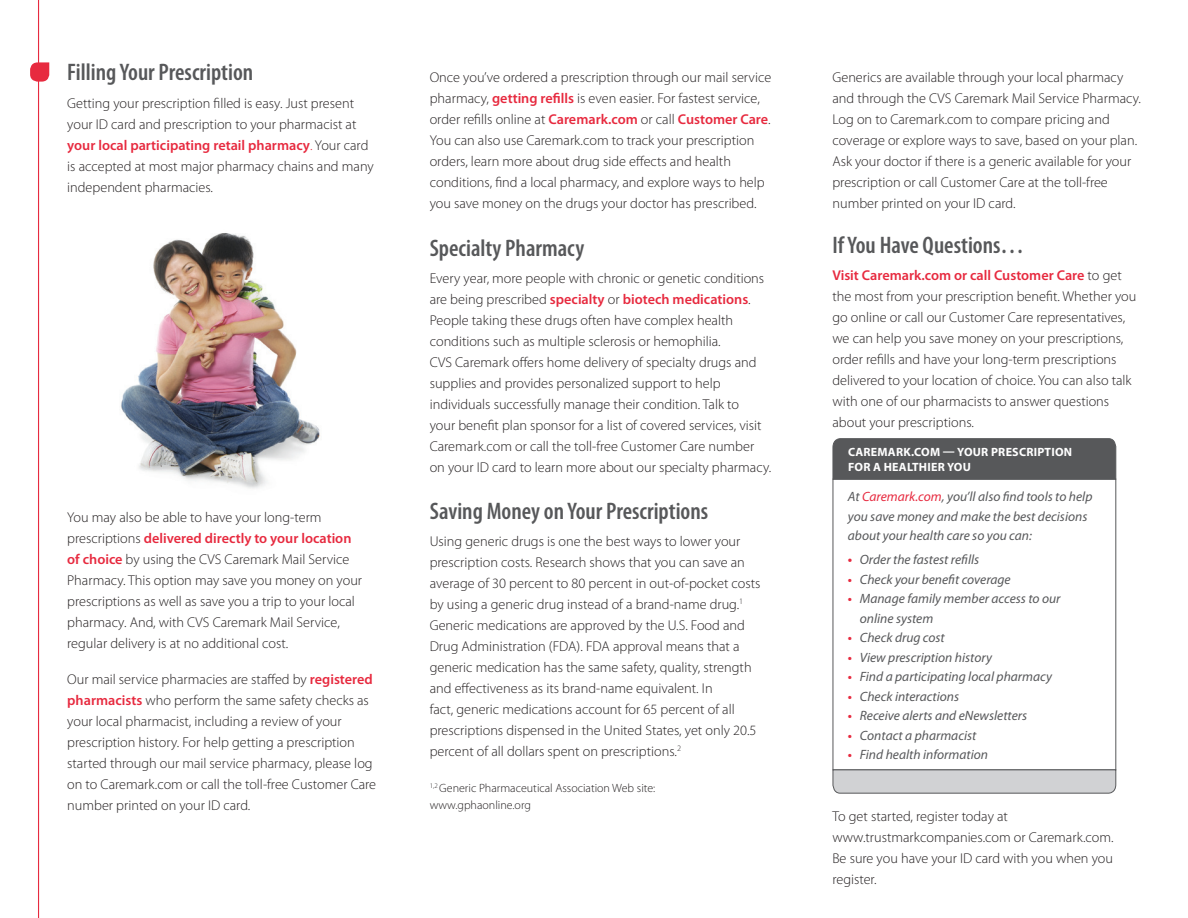
<style>
.page{position:relative;width:1188px;height:918px;background:#fff}
.page>*{position:absolute;margin:0;border:0;box-sizing:border-box;transform-origin:0 0}
.Body_Copy_BLK{font:600 condensed 24px "Myriad Pro";color:#57585a}
.Head_Cnds_GREY{font:600 condensed 24px "Myriad Pro";color:#57585a}
.Body_Copy_BLK-2{font:300 14.25px/21px "Myriad Pro";color:#231f20}
.Call-Outs_LEGAL{font:italic 13.5px/19.5px "Myriad Pro";color:#57585a}
.Body_Copy_BLK-3{font:300 12px/16.5px "Myriad Pro";color:#231f20}
.Call_Out_Header{font:700 12px/15px "Myriad Pro";letter-spacing:.02em;color:#fff}
.s1{font-weight:600;color:#e72a3f}
.s2{color:#e72a3f}
.s3{font-weight:600;font-style:normal;font-size:14.25px;color:#e72a3f}
.s4{font-weight:600;font-style:normal;color:#e72a3f}
</style>
<div class="page">
<div style="left:833px;top:479px;width:283px;height:291px;border:1px solid #57585a"></div>
<svg style="left:832px;top:769px;width:285px;height:25px;background:#c6c7c9"></svg>
<div style="left:832px;top:438px;width:285px;height:42px;background:#57585a"></div>
<hr style="left:38px;top:0;width:1px;height:918px;background:#e72a3f">
<svg style="left:30px;top:62px;width:19px;height:20px"></svg>
<img style="left:120px;top:233px;width:200px;height:256px">
<p class="Head_Cnds_GREY" style="left:67px;top:59px;width:188px">Filling Your Prescription</p>
<p class="Body_Copy_BLK-2" style="left:67px;top:93px;width:308px">Getting your prescription filled is easy. Just present your ID card and prescription to your pharmacist at <span class="s1">your local participating retail pharmacy</span><span class="s2">.</span> Your card is accepted at most major pharmacy chains and many independent pharmacies.</p>
<p class="Body_Copy_BLK-2" style="left:67px;top:507px;width:296px">You may also be able to have your long-term prescriptions <span class="s1">delivered directly to your location of choice</span> by using the CVS Caremark Mail Service Pharmacy. This option may save you money on your prescriptions as well as save you a trip to your local pharmacy. And, with CVS Caremark Mail Service, regular delivery is at no additional cost.</p>
<p class="Body_Copy_BLK-2" style="left:67px;top:669px;width:310px">Our mail service pharmacies are staffed by <span class="s1">registered pharmacists</span> who perform the same safety checks as your local pharmacist, including a review of your prescription history. For help getting a prescription started through our mail service pharmacy, please log on to Caremark.com or call the toll-free Customer Care number printed on your ID card.</p>
<p class="Body_Copy_BLK-2" style="left:430px;top:67px;width:343px">Once you’ve ordered a prescription through our mail service pharmacy, <span class="s1">getting refills</span> is even easier. For fastest service, order refills online at <span class="s1">Caremark.com</span> or call <span class="s1">Customer Care</span>.<br>You can also use Caremark.com to track your prescription orders, learn more about drug side effects and health conditions, find a local pharmacy, and explore ways to help you save money on the drugs your doctor has prescribed.</p>
<p class="Body_Copy_BLK" style="left:430px;top:235px;width:156px">Specialty Pharmacy</p>
<p class="Body_Copy_BLK-2" style="left:430px;top:268px;width:343px">Every year, more people with chronic or genetic conditions are being prescribed <span class="s1">specialty</span> or <span class="s1">biotech medications</span>.<br>People taking these drugs often have complex health conditions such as multiple sclerosis or hemophilia.<br>CVS Caremark offers home delivery of specialty drugs and supplies and provides personalized support to help individuals successfully manage their condition. Talk to<br>your benefit plan sponsor for a list of covered services, visit Caremark.com or call the toll-free Customer Care number on your ID card to learn more about our specialty pharmacy.</p>
<p class="Body_Copy_BLK" style="left:430px;top:498px;width:280px">Saving Money on Your Prescriptions</p>
<p class="Body_Copy_BLK-2" style="left:430px;top:531px;width:332px">Using generic drugs is one the best ways to lower your prescription costs. Research shows that you can save an average of 30 percent to 80 percent in out-of-pocket costs by using a generic drug instead of a brand-name drug.<sup>1<br></sup>Generic medications are approved by the U.S. Food and Drug Administration (FDA). FDA approval means that a generic medication has the same safety, quality, strength and effectiveness as its brand-name equivalent. In<br>fact, generic medications account for 65 percent of all prescriptions dispensed in the United States, yet only 20.5 percent of all dollars spent on prescriptions.<sup>2</sup></p>
<p class="Body_Copy_BLK-3" style="left:430px;top:780px;width:227px"><sup>1,2</sup> Generic Pharmaceutical Association Web site: www.gphaonline.org</p>
<p class="Body_Copy_BLK-2" style="left:832px;top:67px;width:310px">Generics are available through your local pharmacy and through the CVS Caremark Mail Service Pharmacy.<br>Log on to Caremark.com to compare pricing and coverage or explore ways to save, based on your plan.<br>Ask your doctor if there is a generic available for your prescription or call Customer Care at the toll-free number printed on your ID card.</p>
<p class="Body_Copy_BLK" style="left:832px;top:232px;width:193px">If You Have Questions…</p>
<p class="Body_Copy_BLK-2" style="left:832px;top:265px;width:305px"><span class="s1">Visit Caremark.com or call Customer Care</span> to get the most from your prescription benefit. Whether you go online or call our Customer Care representatives, we can help you save money on your prescriptions, order refills and have your long-term prescriptions delivered to your location of choice. You can also talk with one of our pharmacists to answer questions about your prescriptions.</p>
<p class="Call_Out_Header" style="left:848px;top:444px;width:226px">CAREMARK.COM — YOUR PRESCRIPTION<br>FOR A HEALTHIER YOU</p>
<p class="Call-Outs_LEGAL" style="left:848px;top:487px;width:246px">At <span class="s2">Caremark.com</span>, you’ll also find tools to help</p>
<p class="Call-Outs_LEGAL" style="left:848px;top:506px;width:241px">you save money and make the best decisions</p>
<p class="Call-Outs_LEGAL" style="left:848px;top:526px;width:186px">about your health care so you can:</p>
<p class="Call-Outs_LEGAL" style="left:848px;top:550px;width:133px"><span class="s3">•</span> Order the fastest refills</p>
<p class="Call-Outs_LEGAL" style="left:848px;top:569px;width:164px"><span class="s4">•</span> Check your benefit coverage</p>
<p class="Call-Outs_LEGAL" style="left:860px;top:589px;width:202px;text-indent:-12px"><span class="s4">•</span> Manage family member access to our online system</p>
<p class="Call-Outs_LEGAL" style="left:848px;top:628px;width:98px"><span class="s4">•</span> Check drug cost</p>
<p class="Call-Outs_LEGAL" style="left:848px;top:647px;width:146px"><span class="s4">•</span> View prescription history</p>
<p class="Call-Outs_LEGAL" style="left:848px;top:667px;width:206px"><span class="s4">•</span> Find a participating local pharmacy</p>
<p class="Call-Outs_LEGAL" style="left:848px;top:686px;width:113px"><span class="s4">•</span> Check interactions</p>
<p class="Call-Outs_LEGAL" style="left:848px;top:706px;width:181px"><span class="s4">•</span> Receive alerts and eNewsletters</p>
<p class="Call-Outs_LEGAL" style="left:848px;top:725px;width:130px"><span class="s4">•</span> Contact a pharmacist</p>
<p class="Call-Outs_LEGAL" style="left:848px;top:745px;width:142px"><span class="s4">•</span> Find health information</p>
<p class="Body_Copy_BLK-2" style="left:832px;top:806px;width:283px">To get started, register today at www.trustmarkcompanies.com or Caremark.com.<br>Be sure you have your ID card with you when you register.</p>
</div>
